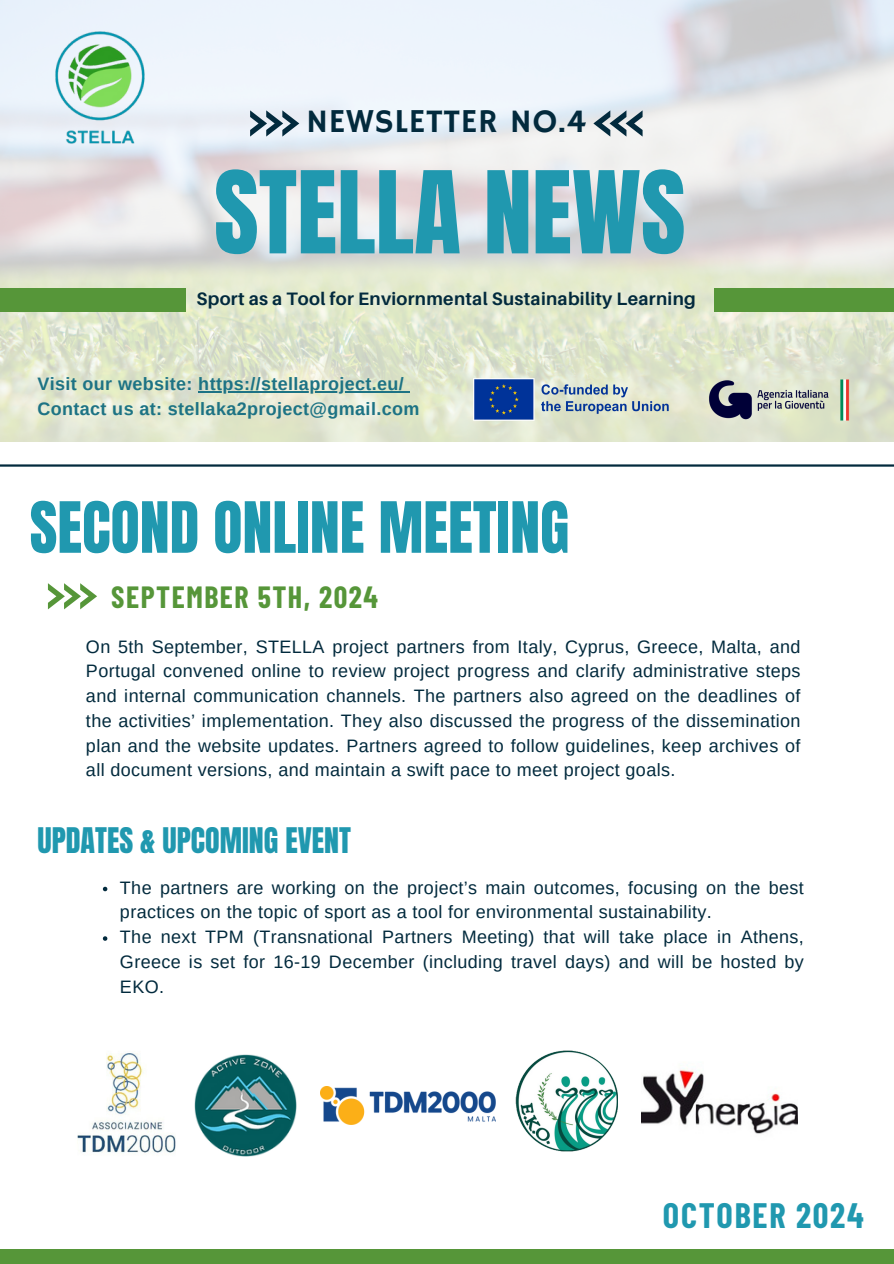
<style>
.page{position:relative;width:894px;height:1264px;background:#fff}
.page>*{position:absolute;margin:0;border:0;box-sizing:border-box;transform-origin:0 0}
.t1{font:96.9px "Anton";color:#2098af}
.t2{font:60px "Anton";color:#2098af}
.t3{font:700 34.5px "Barlow Condensed";letter-spacing:.05em;color:#2098af}
.t4{font:33.3px "Hammersmith One";letter-spacing:.02em;color:#022a3d}
.t5{font:30px "Anton";color:#2098af}
.t6{font:700 30px "Barlow Condensed";letter-spacing:.05em;color:#569639}
.t7{font:18px/24.8px "Arimo";letter-spacing:.02em;color:#022a3d;text-align:justify}
.t8{font:700 18px "Arimo";letter-spacing:.02em;color:#1d7384}
.t9{font:700 18px "Aileron";letter-spacing:.015em;color:#022a3d}
</style>
<div class="page">
<img style="left:0;top:0;width:893px;height:441px">
<div style="left:0;top:288px;width:185px;height:23px;background:#569639"></div>
<div style="left:714px;top:288px;width:179px;height:23px;background:#569639"></div>
<svg style="left:250px;top:110px;width:49px;height:26px"></svg>
<svg style="left:593px;top:110px;width:49px;height:26px"></svg>
<div style="left:0;top:1249px;width:893px;height:14px;background:#569639"></div>
<img style="left:30px;top:17px;width:140px;height:141px">
<svg style="left:48px;top:583px;width:49px;height:26px"></svg>
<svg style="left:103px;top:886px;width:4px;height:5px"></svg>
<svg style="left:103px;top:936px;width:4px;height:4px"></svg>
<img style="left:704px;top:375px;width:150px;height:46px">
<img style="left:471px;top:378px;width:205px;height:42px">
<hr style="left:198px;top:391px;width:206px;height:1px;background:#1d7384">
<img style="left:77px;top:1053px;width:118px;height:100px">
<img style="left:195px;top:1054px;width:101px;height:102px">
<img style="left:515px;top:1050px;width:102px;height:102px">
<img style="left:641px;top:1068px;width:155px;height:66px">
<hr style="left:0;top:464px;width:893px;height:2px;background:#022a3d">
<img style="left:320px;top:1086px;width:175px;height:38px">
<p class="t4" style="left:306px;top:102px;width:281px">NEWSLETTER NO.4</p>
<p class="t1" style="left:214px;top:143px;width:473px">STELLA NEWS</p>
<h4 class="t9" style="left:196px;top:288px;width:500px">Sport as a Tool for Enviornmental Sustainability Learning</h4>
<p class="t8" style="left:37px;top:374px;width:368px">Visit our website: https://stellaproject.eu/</p>
<p class="t8" style="left:37px;top:398px;width:383px">Contact us at: stellaka2project@gmail.com</p>
<p class="t2" style="left:30px;top:484px;width:541px">SECOND ONLINE MEETING</p>
<p class="t6" style="left:111px;top:577px;width:268px">SEPTEMBER 5TH, 2024</p>
<p class="t7" style="left:86px;top:634px;width:715px">On 5th September, STELLA project partners from Italy, Cyprus, Greece, Malta, and Portugal convened online to review project progress and clarify administrative steps and internal communication channels. The partners also agreed on the deadlines of the activities’ implementation. They also discussed the progress of the dissemination plan and the website updates. Partners agreed to follow guidelines, keep archives of all document versions, and maintain a swift pace to meet project goals.</p>
<h1 class="t5" style="left:37px;top:818px;width:315px">UPDATES &amp; UPCOMING EVENT</h1>
<p class="t7" style="left:120px;top:874px;width:685px">The partners are working on the project’s main outcomes, focusing on the best practices on the topic of sport as a tool for environmental sustainability.</p>
<p class="t7" style="left:120px;top:924px;width:685px">The next TPM (Transnational Partners Meeting) that will take place in Athens, Greece is set for 16-19 December (including travel days) and will be hosted by EKO.</p>
<h2 class="t3" style="left:662px;top:1193px;width:202px">OCTOBER 2024</h2>
</div>
